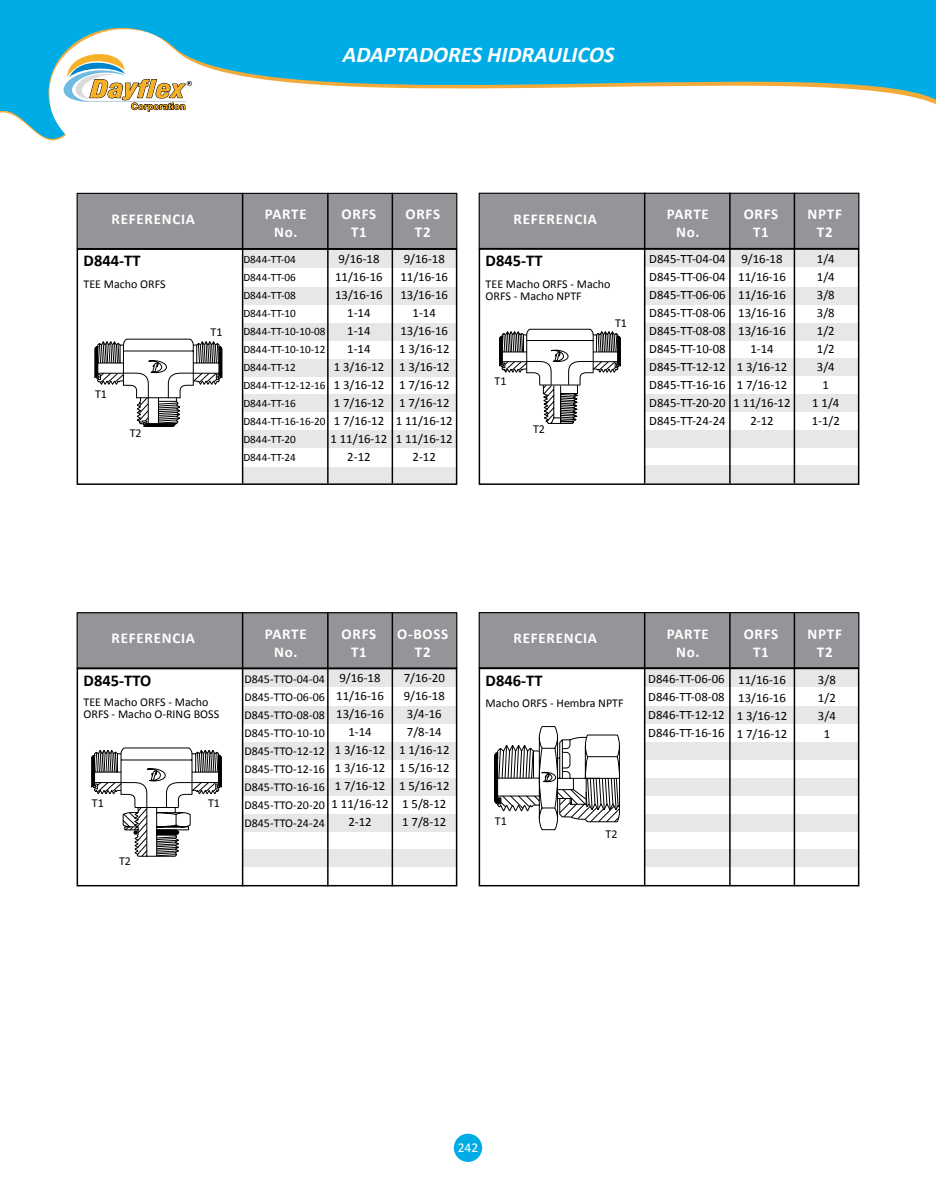
<style>
.page{position:relative;width:936px;height:1191px;background:#fff}
.page>*{position:absolute;margin:0;border:0;box-sizing:border-box;transform-origin:0 0}
.t1{font:italic 700 22.5px "Calibri";color:#fff}
.t2{font:700 16.5px "Calibri";color:#000}
.t3{font:700 15px/18px "Calibri";letter-spacing:.05em;color:#fff;text-align:center}
.t4{font:13.5px "Calibri";color:#fff}
.t5{font:12.75px/18px "Calibri";color:#000;text-align:center}
.t6{font:12px/18px "Calibri";color:#000}
.t7{font:11.25px/18px "Calibri";color:#000}
</style>
<div class="page">
<svg style="left:0;top:0;width:935px;height:140px;fill:#00ace5"></svg>
<div style="left:454px;top:1133px;width:28px;height:29px;background:#00ace5;border-radius:50%"></div>
<div style="left:243px;top:249px;width:213px;height:18px;background:#e6e7e8"></div>
<div style="left:243px;top:669px;width:213px;height:18px;background:#e6e7e8"></div>
<div style="left:243px;top:287px;width:213px;height:18px;background:#e6e7e8"></div>
<div style="left:243px;top:706px;width:213px;height:18px;background:#e6e7e8"></div>
<div style="left:243px;top:323px;width:213px;height:18px;background:#e6e7e8"></div>
<div style="left:243px;top:742px;width:213px;height:18px;background:#e6e7e8"></div>
<div style="left:243px;top:358px;width:213px;height:18px;background:#e6e7e8"></div>
<div style="left:243px;top:778px;width:213px;height:18px;background:#e6e7e8"></div>
<div style="left:243px;top:394px;width:213px;height:18px;background:#e6e7e8"></div>
<div style="left:243px;top:813px;width:213px;height:18px;background:#e6e7e8"></div>
<div style="left:243px;top:430px;width:213px;height:18px;background:#e6e7e8"></div>
<div style="left:243px;top:849px;width:213px;height:18px;background:#e6e7e8"></div>
<div style="left:243px;top:467px;width:213px;height:18px;background:#e6e7e8"></div>
<div style="left:77px;top:248px;width:380px;height:237px;border:2px solid #000"></div>
<div style="left:77px;top:668px;width:380px;height:218px;border:2px solid #000"></div>
<div style="left:77px;top:193px;width:380px;height:55px;background:#939598"></div>
<div style="left:77px;top:193px;width:380px;height:56px;border:1px solid #000"></div>
<div style="left:77px;top:613px;width:380px;height:55px;background:#939598"></div>
<div style="left:77px;top:612px;width:380px;height:56px;border:1px solid #000"></div>
<div style="left:479px;top:193px;width:379px;height:55px;background:#939598"></div>
<div style="left:478px;top:193px;width:381px;height:56px;border:1px solid #000"></div>
<div style="left:479px;top:612px;width:379px;height:56px;background:#939598"></div>
<div style="left:478px;top:612px;width:381px;height:56px;border:1px solid #000"></div>
<div style="left:644px;top:249px;width:214px;height:18px;background:#e6e7e8"></div>
<div style="left:644px;top:669px;width:214px;height:18px;background:#e6e7e8"></div>
<div style="left:644px;top:287px;width:214px;height:18px;background:#e6e7e8"></div>
<div style="left:644px;top:706px;width:214px;height:18px;background:#e6e7e8"></div>
<div style="left:644px;top:323px;width:214px;height:17px;background:#e6e7e8"></div>
<div style="left:644px;top:742px;width:214px;height:18px;background:#e6e7e8"></div>
<div style="left:644px;top:358px;width:214px;height:18px;background:#e6e7e8"></div>
<div style="left:644px;top:778px;width:214px;height:17px;background:#e6e7e8"></div>
<div style="left:644px;top:394px;width:214px;height:18px;background:#e6e7e8"></div>
<div style="left:644px;top:813px;width:214px;height:18px;background:#e6e7e8"></div>
<div style="left:644px;top:430px;width:214px;height:18px;background:#e6e7e8"></div>
<div style="left:644px;top:465px;width:214px;height:18px;background:#e6e7e8"></div>
<div style="left:644px;top:849px;width:214px;height:18px;background:#e6e7e8"></div>
<hr style="left:242px;top:193px;width:1px;height:290px;background:#000">
<hr style="left:242px;top:612px;width:1px;height:274px;background:#000">
<hr style="left:644px;top:193px;width:1px;height:290px;background:#000">
<hr style="left:644px;top:612px;width:1px;height:273px;background:#000">
<hr style="left:327px;top:193px;width:1px;height:290px;background:#000">
<hr style="left:327px;top:612px;width:1px;height:274px;background:#000">
<hr style="left:729px;top:193px;width:1px;height:290px;background:#000">
<hr style="left:729px;top:612px;width:1px;height:273px;background:#000">
<hr style="left:391px;top:193px;width:2px;height:290px;background:#000">
<hr style="left:391px;top:612px;width:2px;height:274px;background:#000">
<hr style="left:793px;top:193px;width:2px;height:290px;background:#000">
<hr style="left:793px;top:612px;width:2px;height:273px;background:#000">
<div style="left:478px;top:248px;width:381px;height:237px;border:2px solid #000"></div>
<div style="left:478px;top:667px;width:381px;height:219px;border:2px solid #000"></div>
<svg style="left:95px;top:338px;width:127px;height:89px"></svg>
<svg style="left:92px;top:747px;width:129px;height:110px"></svg>
<svg style="left:499px;top:328px;width:122px;height:96px"></svg>
<svg style="left:494px;top:726px;width:126px;height:104px"></svg>
<h1 class="t1" style="left:343px;top:40px;width:273px">ADAPTADORES HIDRAULICOS</h1>
<p class="t3" style="left:112px;top:209px;width:85px">REFERENCIA</p>
<p class="t3" style="left:265px;top:205px;width:44px">PARTE<br>No.</p>
<p class="t3" style="left:341px;top:205px;width:36px">ORFS<br>T1</p>
<p class="t3" style="left:405px;top:205px;width:36px">ORFS<br>T2</p>
<p class="t3" style="left:513px;top:209px;width:85px">REFERENCIA</p>
<p class="t3" style="left:666px;top:204px;width:44px">PARTE<br>No.</p>
<p class="t3" style="left:743px;top:205px;width:36px">ORFS<br>T1</p>
<p class="t3" style="left:807px;top:205px;width:36px">NPTF<br>T2</p>
<p class="t2" style="left:84px;top:251px;width:59px">D844-TT</p>
<p class="t6" style="left:84px;top:274px;width:84px">TEE Macho ORFS</p>
<p class="t6" style="left:95px;top:384px;width:13px">T1</p>
<p class="t6" style="left:130px;top:423px;width:13px">T2</p>
<p class="t6" style="left:211px;top:322px;width:13px">T1</p>
<p class="t5" style="left:330px;top:249px;width:58px">9/16-18<br>11/16-16<br>13/16-16<br>1-14<br>1-14<br>1-14<br>1 3/16-12<br>1 3/16-12<br>1 7/16-12<br>1 7/16-12<br>1 11/16-12<br>2-12</p>
<p class="t7" style="left:243px;top:249px;width:84px">D844-TT-04<br>D844-TT-06<br>D844-TT-08<br>D844-TT-10<br>D844-TT-10-10-08<br>D844-TT-10-10-12<br>D844-TT-12<br>D844-TT-12-12-16<br>D844-TT-16<br>D844-TT-16-16-20<br>D844-TT-20<br>D844-TT-24</p>
<p class="t5" style="left:396px;top:249px;width:58px">9/16-18<br>11/16-16<br>13/16-16<br>1-14<br>13/16-16<br>1 3/16-12<br>1 3/16-12<br>1 7/16-12<br>1 7/16-12<br>1 11/16-12<br>1 11/16-12<br>2-12</p>
<p class="t2" style="left:485px;top:251px;width:59px">D845-TT</p>
<p class="t6" style="left:485px;top:277px;width:126px;line-height:12px">TEE Macho ORFS - Macho<br>ORFS - Macho NPTF</p>
<p class="t6" style="left:494px;top:371px;width:13px">T1</p>
<p class="t6" style="left:533px;top:420px;width:13px">T2</p>
<p class="t6" style="left:615px;top:313px;width:13px">T1</p>
<p class="t5" style="left:649px;top:249px;width:78px;text-align:justify">D845-TT-04-04<br>D845-TT-06-04<br>D845-TT-06-06<br>D845-TT-08-06<br>D845-TT-08-08<br>D845-TT-10-08<br>D845-TT-12-12<br>D845-TT-16-16<br>D845-TT-20-20<br>D845-TT-24-24</p>
<p class="t5" style="left:733px;top:249px;width:58px">9/16-18<br>11/16-16<br>11/16-16<br>13/16-16<br>13/16-16<br>1-14<br>1 3/16-12<br>1 7/16-12<br>1 11/16-12<br>2-12</p>
<p class="t5" style="left:811px;top:249px;width:30px">1/4<br>1/4<br>3/8<br>3/8<br>1/2<br>1/2<br>3/4<br>1<br>1 1/4<br>1-1/2</p>
<p class="t3" style="left:112px;top:628px;width:85px">REFERENCIA</p>
<p class="t2" style="left:84px;top:670px;width:69px">D845-TTO</p>
<p class="t6" style="left:84px;top:696px;width:137px;line-height:12px">TEE Macho ORFS - Macho<br>ORFS - Macho O-RING BOSS</p>
<p class="t6" style="left:92px;top:793px;width:13px">T1</p>
<p class="t6" style="left:208px;top:793px;width:13px">T1</p>
<p class="t6" style="left:119px;top:851px;width:13px">T2</p>
<p class="t3" style="left:265px;top:624px;width:44px">PARTE<br>No.</p>
<p class="t6" style="left:244px;top:669px;width:82px;text-align:justify">D845-TTO-04-04<br>D845-TTO-06-06<br>D845-TTO-08-08<br>D845-TTO-10-10<br>D845-TTO-12-12<br>D845-TTO-12-16<br>D845-TTO-16-16<br>D845-TTO-20-20<br>D845-TTO-24-24</p>
<p class="t3" style="left:341px;top:624px;width:36px">ORFS<br>T1</p>
<p class="t5" style="left:331px;top:668px;width:58px">9/16-18<br>11/16-16<br>13/16-16<br>1-14<br>1 3/16-12<br>1 3/16-12<br>1 7/16-12<br>1 11/16-12<br>2-12</p>
<p class="t3" style="left:397px;top:624px;width:53px">O-BOSS<br>T2</p>
<p class="t5" style="left:399px;top:668px;width:52px">7/16-20<br>9/16-18<br>3/4-16<br>7/8-14<br>1 1/16-12<br>1 5/16-12<br>1 5/16-12<br>1 5/8-12<br>1 7/8-12</p>
<p class="t3" style="left:513px;top:628px;width:85px">REFERENCIA</p>
<p class="t2" style="left:485px;top:670px;width:59px">D846-TT</p>
<p class="t6" style="left:485px;top:694px;width:139px">Macho ORFS - Hembra NPTF</p>
<p class="t3" style="left:666px;top:624px;width:44px">PARTE<br>No.</p>
<p class="t5" style="left:648px;top:669px;width:78px;text-align:justify">D846-TT-06-06<br>D846-TT-08-08<br>D846-TT-12-12<br>D846-TT-16-16</p>
<p class="t3" style="left:743px;top:624px;width:36px">ORFS<br>T1</p>
<p class="t5" style="left:736px;top:670px;width:52px;text-align:justify">11/16-16<br>13/16-16<br>1 3/16-12<br>1 7/16-12</p>
<p class="t3" style="left:807px;top:624px;width:36px">NPTF<br>T2</p>
<p class="t5" style="left:817px;top:670px;width:19px">3/8<br>1/2<br>3/4<br>1</p>
<p class="t6" style="left:495px;top:811px;width:13px">T1</p>
<p class="t6" style="left:605px;top:824px;width:13px">T2</p>
<p class="t4" style="left:457px;top:1139px;width:22px">242</p>
</div>
